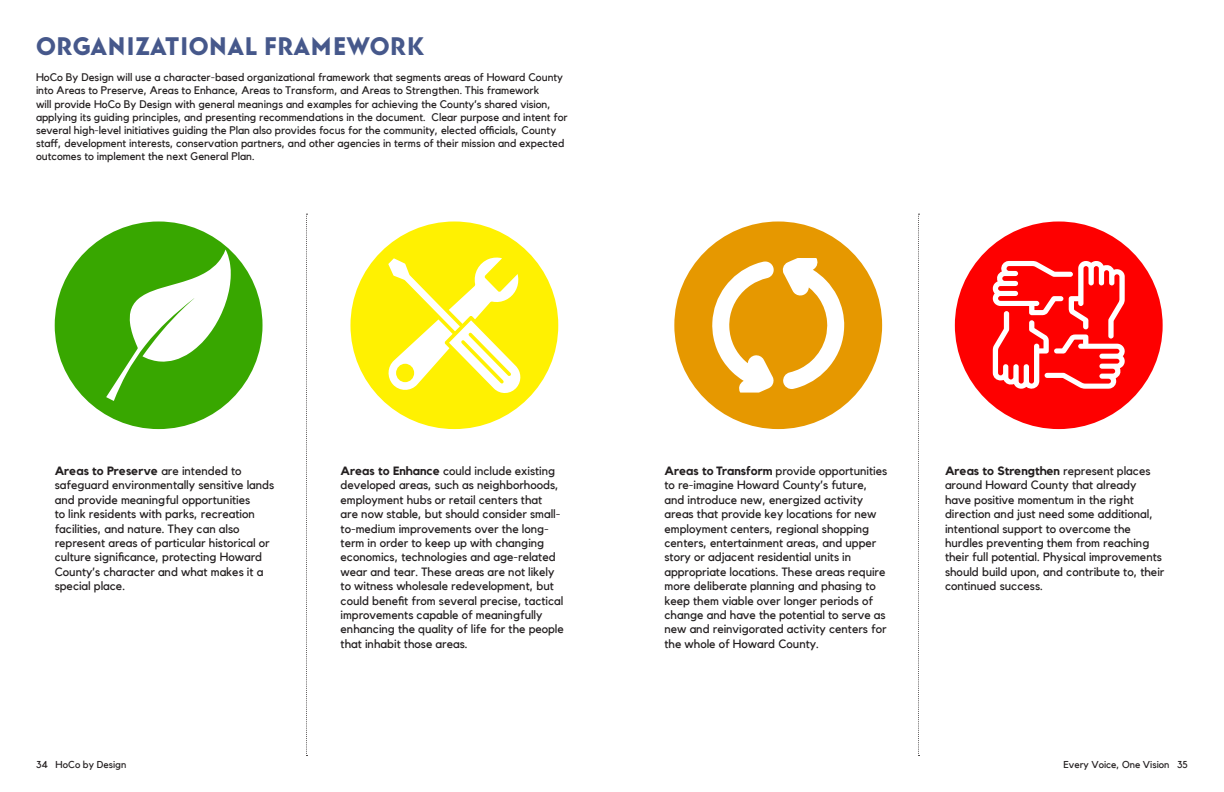
<style>
.page{position:relative;width:1224px;height:792px;background:#fff}
.page>*{position:absolute;margin:0;border:0;box-sizing:border-box;transform-origin:0 0}
.Headers{font:25px "Baro";color:#46588b}
.t1{font:12px/14.4px "Kollektif";color:#231f20}
.t2{font:11px/13.2px "Kollektif";color:#231f20}
.t3{font:10px "Kollektif";color:#231f20}
.s1{font-weight:700}
</style>
<div class="page">
<div style="left:55px;top:222px;width:208px;height:207px;background:#38a700;border-radius:50%"></div>
<svg style="left:106px;top:250px;width:125px;height:151px"></svg>
<div style="left:350px;top:222px;width:208px;height:207px;background:#fff101;border-radius:50%"></div>
<svg style="left:388px;top:257px;width:133px;height:136px"></svg>
<svg style="left:306px;top:214px;width:1px;height:542px"></svg>
<div style="left:955px;top:222px;width:208px;height:207px;background:#fe0000;border-radius:50%"></div>
<svg style="left:992px;top:260px;width:133px;height:129px"></svg>
<svg style="left:918px;top:214px;width:1px;height:542px"></svg>
<div style="left:674px;top:222px;width:208px;height:207px;background:#e69800;border-radius:50%"></div>
<svg style="left:712px;top:261px;width:62px;height:132px"></svg>
<svg style="left:782px;top:258px;width:62px;height:131px"></svg>
<p class="Headers" style="left:36px;top:31px;width:390px">ORGANIZATIONAL FRAMEWORK</p>
<p class="t2" style="left:36px;top:71px;width:533px">HoCo By Design will use a character-based organizational framework that segments areas of Howard County into Areas to Preserve, Areas to Enhance, Areas to Transform, and Areas to Strengthen. This framework<br>will provide HoCo By Design with general meanings and examples for achieving the County’s shared vision, applying its guiding principles, and presenting recommendations in the document. Clear purpose and intent for several high-level initiatives guiding the Plan also provides focus for the community, elected officials, County staff, development interests, conservation partners, and other agencies in terms of their mission and expected outcomes to implement the next General Plan.</p>
<p class="t1" style="left:55px;top:464px;width:221px"><span class="s1">Areas to Preserve</span> are intended to safeguard environmentally sensitive lands and provide meaningful opportunities<br>to link residents with parks, recreation facilities, and nature. They can also represent areas of particular historical or culture significance, protecting Howard County’s character and what makes it a special place.</p>
<p class="t1" style="left:341px;top:464px;width:225px"><span class="s1">Areas to Enhance</span> could include existing developed areas, such as neighborhoods, employment hubs or retail centers that<br>are now stable, but should consider small&shy;to-medium improvements over the long&shy;term in order to keep up with changing economics, technologies and age-related wear and tear. These areas are not likely to witness wholesale redevelopment, but could benefit from several precise, tactical improvements capable of meaningfully enhancing the quality of life for the people that inhabit those areas.</p>
<p class="t1" style="left:664px;top:464px;width:224px"><span class="s1">Areas to Transform</span> provide opportunities to re-imagine Howard County’s future, and introduce new, energized activity areas that provide key locations for new employment centers, regional shopping centers, entertainment areas, and upper story or adjacent residential units in appropriate locations. These areas require more deliberate planning and phasing to keep them viable over longer periods of change and have the potential to serve as new and reinvigorated activity centers for the whole of Howard County.</p>
<p class="t1" style="left:945px;top:464px;width:221px"><span class="s1">Areas to Strengthen</span> represent places around Howard County that already have positive momentum in the right direction and just need some additional, intentional support to overcome the hurdles preventing them from reaching their full potential. Physical improvements should build upon, and contribute to, their continued success.</p>
<p class="t3" style="left:36px;top:759px;width:92px">34 HoCo by Design</p>
<p class="t3" style="left:1063px;top:759px;width:126px">Every Voice, One Vision 35</p>
</div>
